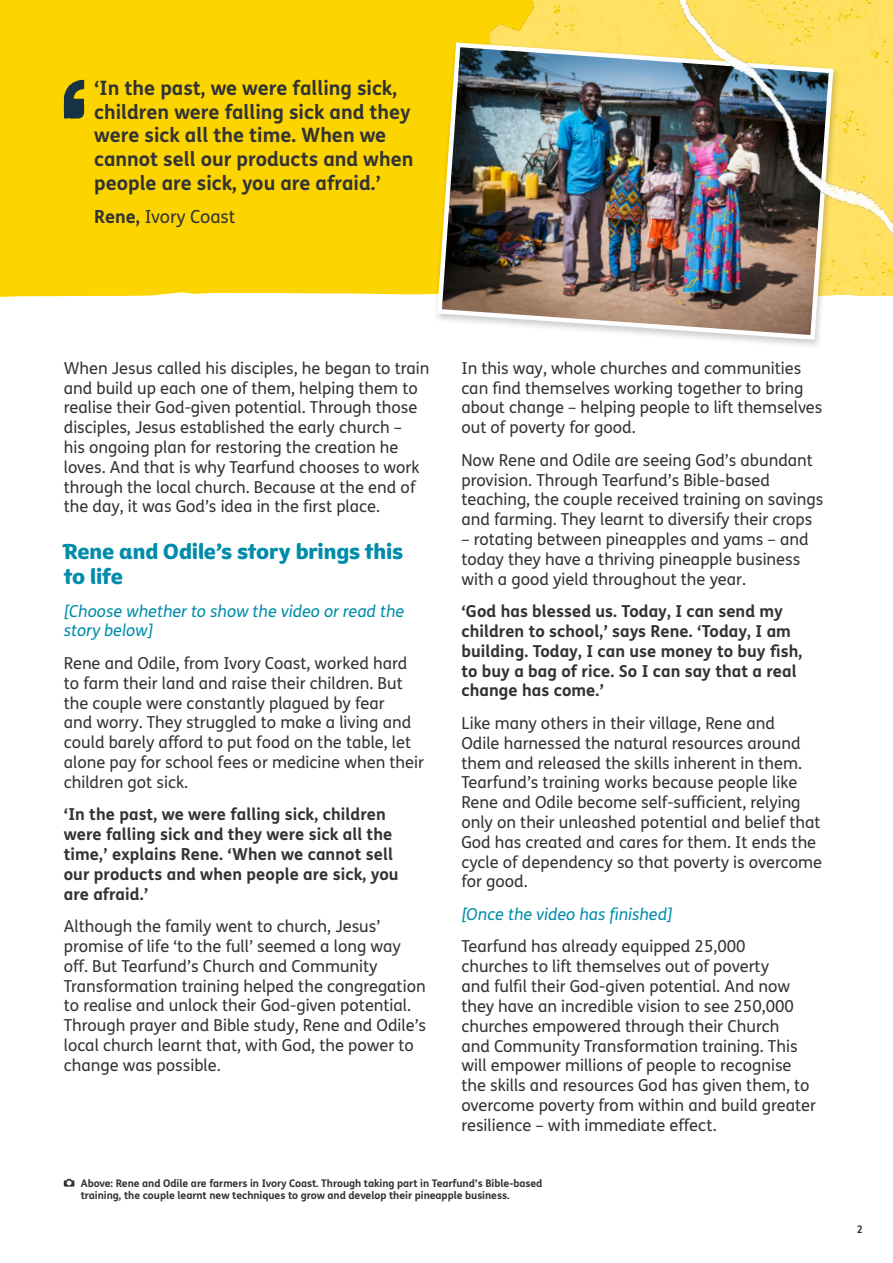
<style>
.page{position:relative;width:893px;height:1263px;background:#fff}
.page>*{position:absolute;margin:0;border:0;box-sizing:border-box;transform-origin:0 0}
.Section_Heading{font:21px/25.2px "Tearfund Sans";letter-spacing:-.005em;color:#008caa}
.t1{font:700 19.8px/23.9px "FS Me";color:#333}
.t2{font:18px "FS Me";color:#333}
.body_copy{font:16.5px/19.8px "FS Me";color:#333}
.body_copy-2{font:700 16.5px/19.8px "FS Me";letter-spacing:.005em;color:#333}
.body_copy-3{font:italic 16.5px/19.8px "FS Me";color:#008caa}
.PD_IMAGE_-_Caption{font:700 10.5px/12.6px "FS Me";letter-spacing:-.005em;color:#333}
.s1{font-weight:700}
</style>
<div class="page">
<div style="left:0;top:0;width:441px;height:297px;background:#fcd500"></div>
<img style="left:441px;top:0;width:452px;height:296px">
<div style="left:433px;top:40px;width:408px;height:310px;background:#000;opacity:.2"></div>
<img style="left:435px;top:40px;width:401px;height:302px">
<img style="left:672px;top:0;width:221px;height:251px">
<svg style="left:64px;top:80px;width:20px;height:39px"></svg>
<svg style="left:64px;top:1179px;width:10px;height:7px"></svg>
<p class="t1" style="left:94px;top:75px;width:321px">‘In the past, we were falling sick, children were falling sick and they were sick all the time. When we cannot sell our products and when people are sick, you are afraid.’</p>
<p class="t2" style="left:94px;top:204px;width:143px"><span class="s1">Rene,</span> Ivory Coast</p>
<p class="body_copy" style="left:64px;top:358px;width:367px">When Jesus called his disciples, he began to train and build up each one of them, helping them to realise their God-given potential. Through those disciples, Jesus established the early church –<br>his ongoing plan for restoring the creation he loves. And that is why Tearfund chooses to work through the local church. Because at the end of the day, it was God’s idea in the first place.</p>
<p class="Section_Heading" style="left:64px;top:536px;width:341px">Rene and Odile’s story brings this to life</p>
<p class="body_copy-3" style="left:64px;top:600px;width:342px">[Choose whether to show the video or read the story below]</p>
<p class="body_copy" style="left:64px;top:653px;width:362px">Rene and Odile, from Ivory Coast, worked hard to farm their land and raise their children. But the couple were constantly plagued by fear<br>and worry. They struggled to make a living and could barely afford to put food on the table, let alone pay for school fees or medicine when their children got sick.</p>
<p class="body_copy-2" style="left:64px;top:804px;width:336px">‘In the past, we were falling sick, children were falling sick and they were sick all the time,’ explains Rene. ‘When we cannot sell our products and when people are sick, you are afraid.’</p>
<p class="body_copy" style="left:64px;top:916px;width:364px">Although the family went to church, Jesus’ promise of life ‘to the full’ seemed a long way off. But Tearfund’s Church and Community Transformation training helped the congregation to realise and unlock their God-given potential.<br>Through prayer and Bible study, Rene and Odile’s local church learnt that, with God, the power to change was possible.</p>
<p class="body_copy" style="left:461px;top:358px;width:363px">In this way, whole churches and communities can find themselves working together to bring about change – helping people to lift themselves out of poverty for good.</p>
<p class="body_copy" style="left:461px;top:450px;width:363px">Now Rene and Odile are seeing God’s abundant provision. Through Tearfund’s Bible-based teaching, the couple received training on savings and farming. They learnt to diversify their crops</p>
<p class="body_copy" style="left:461px;top:529px;width:349px">– rotating between pineapples and yams – and today they have a thriving pineapple business with a good yield throughout the year.</p>
<p class="body_copy-2" style="left:461px;top:601px;width:343px">‘God has blessed us. Today, I can send my children to school,’ says Rene. ‘Today, I am building. Today, I can use money to buy fish, to buy a bag of rice. So I can say that a real change has come.’</p>
<p class="body_copy" style="left:461px;top:713px;width:362px">Like many others in their village, Rene and<br>Odile harnessed the natural resources around them and released the skills inherent in them.<br>Tearfund’s training works because people like Rene and Odile become self-sufficient, relying only on their unleashed potential and belief that God has created and cares for them. It ends the cycle of dependency so that poverty is overcome for good.</p>
<p class="body_copy-3" style="left:461px;top:904px;width:213px">[Once the video has finished]</p>
<p class="body_copy" style="left:461px;top:936px;width:356px">Tearfund has already equipped 25,000 churches to lift themselves out of poverty<br>and fulfil their God-given potential. And now they have an incredible vision to see 250,000 churches empowered through their Church<br>and Community Transformation training. This will empower millions of people to recognise the skills and resources God has given them, to overcome poverty from within and build greater resilience – with immediate effect.</p>
<p class="PD_IMAGE_-_Caption" style="left:81px;top:1176px;width:463px">Above: Rene and Odile are farmers in Ivory Coast. Through taking part in Tearfund’s Bible-based training, the couple learnt new techniques to grow and develop their pineapple business.</p>
<p class="PD_IMAGE_-_Caption" style="left:857px;top:1223px;width:8px">2</p>
</div>
